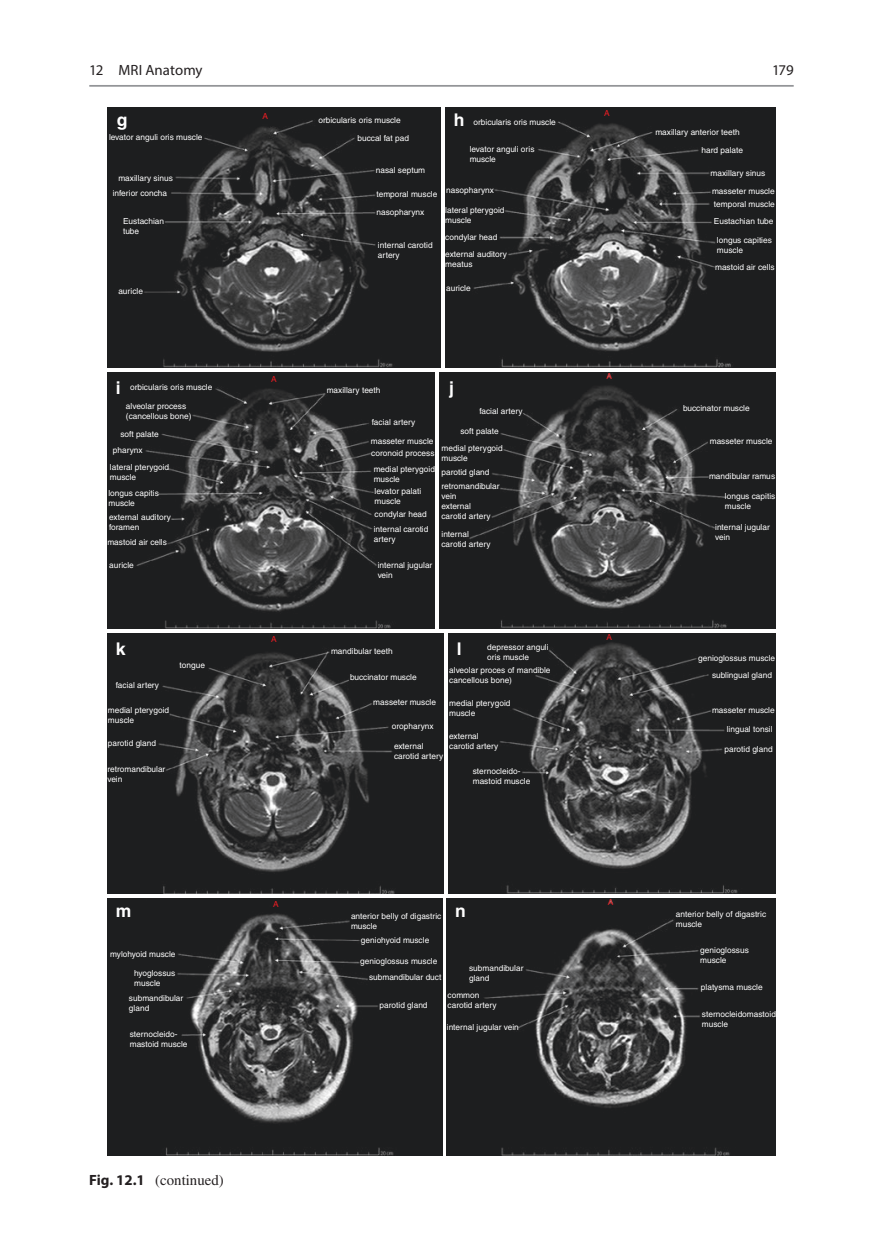
<style>
.page{position:relative;width:883px;height:1260px;background:#fff}
.page>*{position:absolute;margin:0;border:0;box-sizing:border-box;transform-origin:0 0}
.t1{font:17.5px "Helvetica Bold 2";color:#fff}
.t2{font:14.88px "Times LT Std";color:#231f20}
.t3{font:14.88px "Myriad Pro Regular 3";letter-spacing:.005em;color:#231f20}
.t4{font:14.88px "Myriad Pro";color:#231f20}
.t5{font:8.4px/10px "Helvetica 2";color:#fff}
.t6{font:8.4px "Helvetica 2";color:#ee1d23}
.s1{font-family:"Myriad Pro";font-weight:700}
</style>
<div class="page">
<img style="left:107px;top:107px;width:334px;height:261px">
<img style="left:445px;top:107px;width:331px;height:261px">
<img style="left:107px;top:372px;width:328px;height:256px">
<img style="left:440px;top:372px;width:336px;height:256px">
<img style="left:107px;top:633px;width:337px;height:261px">
<img style="left:448px;top:633px;width:328px;height:261px">
<img style="left:107px;top:899px;width:335px;height:257px">
<img style="left:447px;top:899px;width:329px;height:257px">
<hr style="left:89px;top:85px;width:705px;height:2px;background:#939598">
<h2 class="t3" style="left:89px;top:61px;width:115px">12 MRI Anatomy</h2>
<h2 class="t4" style="left:772px;top:61px;width:23px">179</h2>
<p class="t6" style="left:604px;top:108px;width:7px">A</p>
<h1 class="t1" style="left:117px;top:109px;width:12px">g</h1>
<h1 class="t1" style="left:454px;top:109px;width:12px">h</h1>
<p class="t6" style="left:263px;top:111px;width:7px">A</p>
<p class="t5" style="left:318px;top:115px;width:84px">orbicularis oris muscle</p>
<p class="t5" style="left:473px;top:117px;width:84px">orbicularis oris muscle</p>
<p class="t5" style="left:358px;top:133px;width:53px">buccal fat pad</p>
<p class="t5" style="left:376px;top:165px;width:51px">nasal septum</p>
<p class="t5" style="left:376px;top:185px;width:62px;line-height:17.8px">temporal muscle nasopharynx</p>
<p class="t5" style="left:378px;top:240px;width:56px">internal carotid artery</p>
<p class="t5" style="left:655px;top:128px;width:86px">maxillary anterior teeth</p>
<p class="t5" style="left:711px;top:164px;width:66px;line-height:18.4px">maxillary sinus masseter muscle</p>
<p class="t5" style="left:714px;top:199px;width:62px">temporal muscle</p>
<p class="t5" style="left:717px;top:235px;width:56px">longus capities muscle</p>
<p class="t5" style="left:715px;top:262px;width:61px">mastoid air cells</p>
<p class="t5" style="left:109px;top:132px;width:95px">levator anguli oris muscle</p>
<p class="t5" style="left:470px;top:144px;width:66px">levator anguli oris muscle</p>
<p class="t5" style="left:701px;top:145px;width:43px">hard palate</p>
<p class="t5" style="left:118px;top:173px;width:56px">maxillary sinus</p>
<p class="t5" style="left:123px;top:217px;width:43px">Eustachian tube</p>
<p class="t5" style="left:714px;top:216px;width:61px">Eustachian tube</p>
<p class="t5" style="left:446px;top:185px;width:49px">nasopharynx</p>
<p class="t5" style="left:445px;top:205px;width:61px">lateral pterygoid muscle</p>
<p class="t5" style="left:445px;top:229px;width:63px;line-height:16.8px">condylar head external auditory</p>
<p class="t5" style="left:445px;top:259px;width:29px">meatus</p>
<p class="t5" style="left:113px;top:188px;width:56px">inferior concha</p>
<p class="t5" style="left:118px;top:286px;width:26px">auricle</p>
<p class="t5" style="left:446px;top:283px;width:26px">auricle</p>
<p class="t6" style="left:271px;top:374px;width:7px">A</p>
<p class="t6" style="left:606px;top:371px;width:7px">A</p>
<h1 class="t1" style="left:116px;top:377px;width:6px">i</h1>
<h1 class="t1" style="left:449px;top:377px;width:6px">j</h1>
<p class="t5" style="left:130px;top:383px;width:84px">orbicularis oris muscle</p>
<p class="t5" style="left:327px;top:385px;width:55px">maxillary teeth</p>
<p class="t5" style="left:372px;top:417px;width:45px">facial artery</p>
<p class="t5" style="left:126px;top:401px;width:67px">alveolar process (cancellous bone)</p>
<p class="t5" style="left:120px;top:429px;width:40px">soft palate</p>
<p class="t5" style="left:113px;top:445px;width:31px">pharynx</p>
<p class="t5" style="left:110px;top:462px;width:61px">lateral pterygoid</p>
<p class="t5" style="left:108px;top:468px;width:52px;line-height:17px">muscle longus capitis</p>
<p class="t5" style="left:108px;top:497px;width:64px;line-height:13.8px">muscle<br>external auditory</p>
<p class="t5" style="left:107px;top:520px;width:61px;line-height:15px">foramen mastoid air cells</p>
<p class="t5" style="left:109px;top:560px;width:26px">auricle</p>
<p class="t5" style="left:479px;top:406px;width:45px">facial artery</p>
<p class="t5" style="left:683px;top:403px;width:68px">buccinator muscle</p>
<p class="t5" style="left:710px;top:436px;width:64px">masseter muscle</p>
<p class="t5" style="left:709px;top:472px;width:68px">mandibular ramus</p>
<p class="t5" style="left:725px;top:491px;width:52px">longus capitis muscle</p>
<p class="t5" style="left:442px;top:423px;width:63px;line-height:16.8px;text-indent:19px">soft palate medial pterygoid</p>
<p class="t5" style="left:442px;top:451px;width:60px;line-height:14.2px">muscle<br>parotid gland retromandibular</p>
<p class="t5" style="left:442px;top:491px;width:51px">vein<br>external carotid artery</p>
<p class="t5" style="left:442px;top:529px;width:51px">internal carotid artery</p>
<p class="t5" style="left:371px;top:435px;width:65px;line-height:12.4px">masseter muscle coronoid process</p>
<p class="t5" style="left:374px;top:464px;width:63px">medial pterygoid muscle</p>
<p class="t5" style="left:375px;top:486px;width:48px">levator palati muscle</p>
<p class="t5" style="left:374px;top:507px;width:56px;line-height:14.7px">condylar head internal carotid</p>
<p class="t5" style="left:374px;top:534px;width:23px">artery</p>
<p class="t5" style="left:378px;top:560px;width:56px">internal jugular vein</p>
<p class="t5" style="left:715px;top:522px;width:56px">internal jugular vein</p>
<p class="t6" style="left:271px;top:634px;width:7px">A</p>
<p class="t6" style="left:606px;top:632px;width:7px">A</p>
<h1 class="t1" style="left:116px;top:638px;width:11px">k</h1>
<h1 class="t1" style="left:457px;top:638px;width:6px">l</h1>
<p class="t5" style="left:116px;top:681px;width:45px">facial artery</p>
<p class="t5" style="left:108px;top:705px;width:63px">medial pterygoid muscle</p>
<p class="t5" style="left:108px;top:738px;width:50px">parotid gland</p>
<p class="t5" style="left:107px;top:764px;width:60px">retromandibular vein</p>
<p class="t5" style="left:331px;top:646px;width:63px">mandibular teeth</p>
<p class="t5" style="left:487px;top:642px;width:63px">depressor anguli oris muscle</p>
<p class="t5" style="left:180px;top:660px;width:27px">tongue</p>
<p class="t5" style="left:449px;top:665px;width:103px">alveolar proces of mandible cancellous bone)</p>
<p class="t5" style="left:449px;top:698px;width:63px">medial pterygoid muscle</p>
<p class="t5" style="left:449px;top:731px;width:51px">external carotid artery</p>
<p class="t5" style="left:473px;top:766px;width:59px">sternocleido&shy;mastoid muscle</p>
<p class="t5" style="left:350px;top:672px;width:68px">buccinator muscle</p>
<p class="t5" style="left:373px;top:697px;width:64px">masseter muscle</p>
<p class="t5" style="left:392px;top:721px;width:43px">oropharynx</p>
<p class="t5" style="left:394px;top:741px;width:51px">external carotid artery</p>
<p class="t6" style="left:273px;top:900px;width:7px">A</p>
<p class="t6" style="left:608px;top:897px;width:7px">A</p>
<h1 class="t1" style="left:116px;top:900px;width:17px">m</h1>
<h1 class="t1" style="left:455px;top:900px;width:12px">n</h1>
<p class="t5" style="left:351px;top:911px;width:92px">anterior belly of digastric muscle</p>
<p class="t5" style="left:361px;top:935px;width:70px">geniohyoid muscle</p>
<p class="t5" style="left:369px;top:953px;width:74px;line-height:16.3px;text-indent:-9px">genioglossus muscle submandibular duct</p>
<p class="t5" style="left:469px;top:963px;width:56px">submandibular gland</p>
<p class="t5" style="left:448px;top:990px;width:51px">common carotid artery</p>
<p class="t5" style="left:447px;top:1022px;width:74px">internal jugular vein</p>
<p class="t5" style="left:110px;top:949px;width:67px">mylohyoid muscle</p>
<p class="t5" style="left:134px;top:968px;width:43px">hyoglossus muscle</p>
<p class="t5" style="left:129px;top:993px;width:56px">submandibular gland</p>
<p class="t5" style="left:380px;top:1000px;width:50px">parotid gland</p>
<p class="t5" style="left:130px;top:1029px;width:59px">sternocleido&shy;mastoid muscle</p>
<h2 class="t2" style="left:89px;top:1171px;width:136px"><span class="s1">Fig. 12.1</span> (continued)</h2>
<p class="t5" style="left:712px;top:650px;width:65px;line-height:16.4px;text-indent:-14px">genioglossus muscle sublingual gland</p>
<p class="t5" style="left:712px;top:705px;width:64px">masseter muscle</p>
<p class="t5" style="left:727px;top:724px;width:47px">lingual tonsil</p>
<p class="t5" style="left:725px;top:744px;width:50px">parotid gland</p>
<p class="t5" style="left:676px;top:909px;width:92px">anterior belly of digastric muscle</p>
<p class="t5" style="left:700px;top:945px;width:50px">genioglossus muscle</p>
<p class="t5" style="left:701px;top:982px;width:63px">platysma muscle</p>
<p class="t5" style="left:702px;top:1009px;width:76px">sternocleidomastoid muscle</p>
</div>
